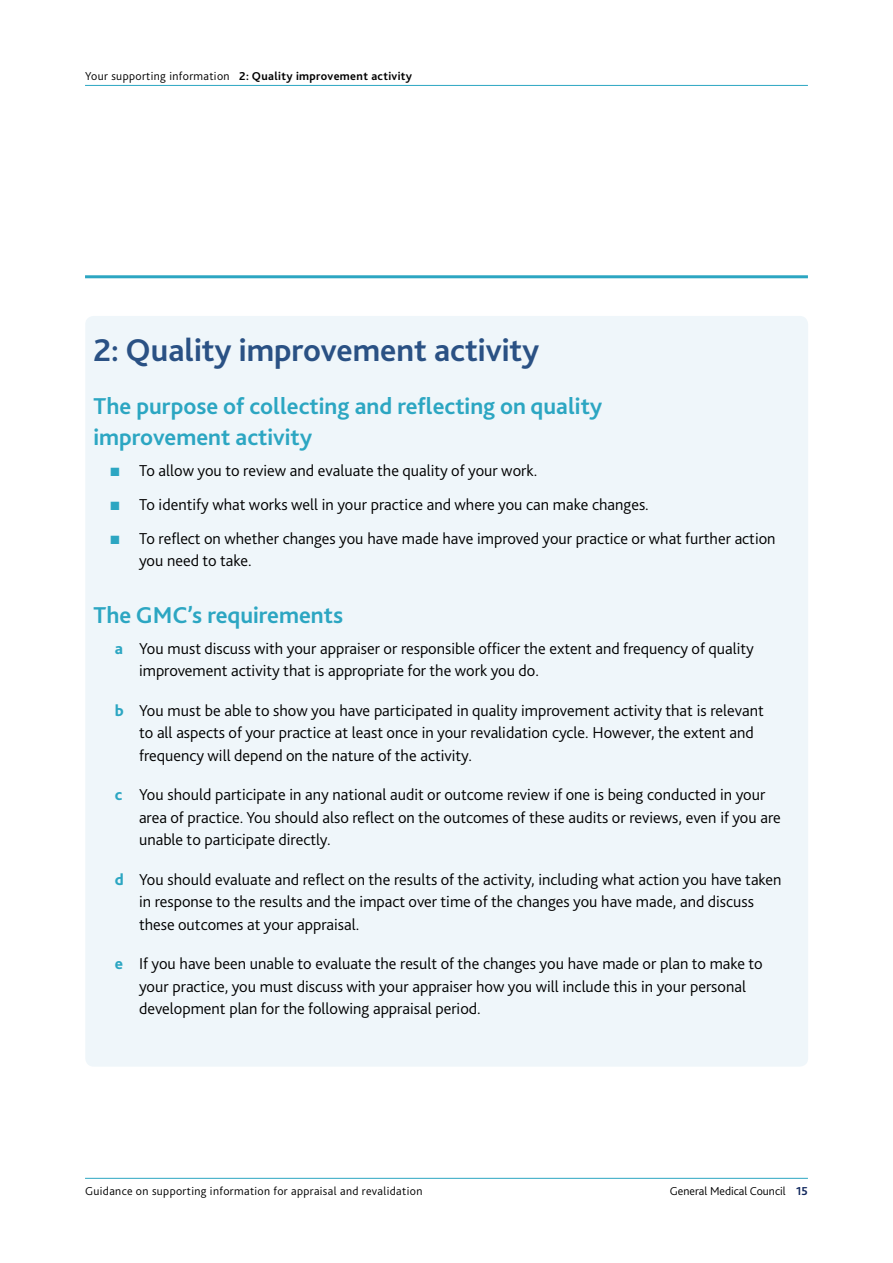
<style>
.page{position:relative;width:893px;height:1263px;background:#fff}
.page>*{position:absolute;margin:0;border:0;box-sizing:border-box;transform-origin:0 0}
.t1{font:700 33px "Bliss 2";color:#2a5184}
.t2{font:700 24px/31.5px "Bliss 2";color:#2ca6c2}
.t3{font:300 16.5px/22.5px "Bliss 2";color:#000}
.t4{font:300 12px "Bliss 2";letter-spacing:.03em;color:#000}
.t5{font:700 12px "Bliss 2";letter-spacing:.03em;color:#000}
.t6{font:300 12px "Bliss 2";color:#000}
.s1{font-weight:300}
.s2{color:#2ca6c2}
.s3{font-weight:800;color:#2ca6c2}
.s4{font-weight:700;color:#0f265c}
</style>
<div class="page">
<hr style="left:85px;top:85px;width:723px;height:1px;background:#2ca6c2">
<hr style="left:85px;top:275px;width:723px;height:3px;background:#2ca6c2">
<hr style="left:85px;top:1178px;width:723px;height:1px;background:#2ca6c2">
<div style="left:85px;top:316px;width:723px;height:750px;background:#eff6fa;border-radius:9px"></div>
<p class="t5" style="left:85px;top:68px;width:329px"><span class="s1">Your supporting information</span> 2: Quality improvement activity</p>
<h2 class="t1" style="left:94px;top:330px;width:447px">2: Quality improvement activity</h2>
<h3 class="t2" style="left:94px;top:389px;width:510px">The purpose of collecting and refecting on quality improvement activity</h3>
<p class="t3" style="left:111px;top:459px;width:428px"><span class="s2">■</span> To allow you to review and evaluate the quality of your work.</p>
<p class="t3" style="left:111px;top:493px;width:540px"><span class="s2">■</span> To identify what works well in your practice and where you can make changes.</p>
<p class="t3" style="left:139px;top:526px;width:638px;text-indent:-28px"><span class="s2">■</span> To refect on whether changes you have made have improved your practice or what further action you need to take.</p>
<h3 class="t2" style="left:94px;top:598px;width:251px">The GMC’s requirements</h3>
<p class="t3" style="left:139px;top:637px;width:616px;text-indent:-24px"><span class="s3">a</span> You must discuss with your appraiser or responsible offcer the extent and frequency of quality improvement activity that is appropriate for the work you do.</p>
<p class="t3" style="left:139px;top:699px;width:626px;text-indent:-24px"><span class="s3">b</span> You must be able to show you have participated in quality improvement activity that is relevant to all aspects of your practice at least once in your revalidation cycle. However, the extent and frequency will depend on the nature of the activity.</p>
<p class="t3" style="left:139px;top:783px;width:643px;text-indent:-24px"><span class="s3">c</span> You should participate in any national audit or outcome review if one is being conducted in your area of practice. You should also refect on the outcomes of these audits or reviews, even if you are unable to participate directly.</p>
<p class="t3" style="left:139px;top:868px;width:644px;text-indent:-24px"><span class="s3">d</span> You should evaluate and refect on the results of the activity, including what action you have taken in response to the results and the impact over time of the changes you have made, and discuss these outcomes at your appraisal.</p>
<p class="t3" style="left:139px;top:952px;width:625px;text-indent:-24px"><span class="s3">e</span> If you have been unable to evaluate the result of the changes you have made or plan to make to your practice, you must discuss with your appraiser how you will include this in your personal development plan for the following appraisal period.</p>
<p class="t4" style="left:85px;top:1183px;width:339px">Guidance on supporting information for appraisal and revalidation</p>
<p class="t6" style="left:670px;top:1184px;width:140px">General Medical Council <span class="s4">15</span></p>
</div>
